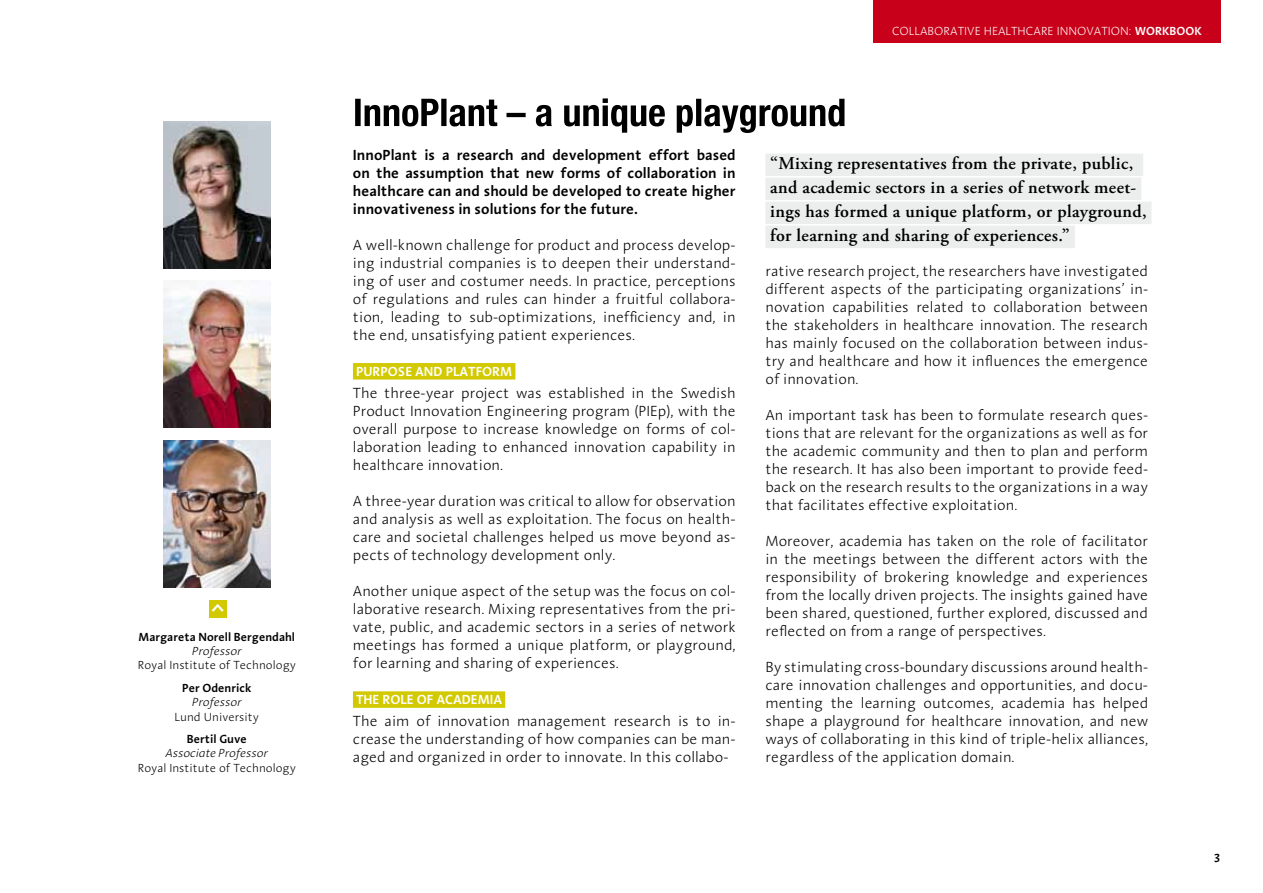
<style>
.page{position:relative;width:1263px;height:893px;background:#fff}
.page>*{position:absolute;margin:0;border:0;box-sizing:border-box;transform-origin:0 0}
.t1{font:600 19.5px "Linotype Aroma";color:#fff}
.t2{font:600 18px/24px "Adobe Garamond Pro";letter-spacing:.02em;color:#000}
.t3{font:300 15px/18px "Linotype Aroma";color:#000;text-align:justify}
.t4{font:600 15px/18px "Linotype Aroma";color:#000;text-align:justify}
.t5{font:600 13.5px "Linotype Aroma";color:#fff}
.t6{font:300 12px "Linotype Aroma";color:#000}
.t7{font:600 12px "Linotype Aroma";color:#000}
.t8{font:italic 300 12px "Linotype Aroma";color:#000}
.t9{font:300 12px "Linotype Aroma";color:#fff}
.t10{font:600 12px "Linotype Aroma";color:#fff}
.s1{font-weight:300}
</style>
<div class="page">
<div style="left:873px;top:0;width:347px;height:43px;background:#c90019"></div>
<svg style="left:355px;top:98px;width:489px;height:35px"></svg>
<div style="left:353px;top:363px;width:162px;height:17px;background:#d2c900"></div>
<div style="left:353px;top:691px;width:152px;height:17px;background:#d2c900"></div>
<div style="left:765px;top:154px;width:378px;height:22px;background:#eceded"></div>
<div style="left:765px;top:178px;width:376px;height:22px;background:#eceded"></div>
<div style="left:765px;top:202px;width:386px;height:22px;background:#eceded"></div>
<div style="left:765px;top:226px;width:310px;height:22px;background:#eceded"></div>
<div style="left:209px;top:600px;width:17px;height:17px;background:#d2c900"></div>
<img style="left:164px;top:441px;width:106px;height:146px">
<img style="left:164px;top:121px;width:106px;height:147px">
<img style="left:164px;top:282px;width:106px;height:146px">
<h1 class="t1" style="left:232px;top:603px;width:12px;rotate:90deg">&lt;</h1>
<p class="t7" style="left:139px;top:629px;width:158px">Margareta Norell Bergendahl</p>
<p class="t8" style="left:192px;top:644px;width:51px">Professor</p>
<p class="t6" style="left:138px;top:658px;width:160px">Royal Institute of Technology</p>
<p class="t7" style="left:182px;top:680px;width:71px">Per Odenrick</p>
<p class="t8" style="left:192px;top:695px;width:51px">Professor</p>
<p class="t6" style="left:175px;top:709px;width:86px">Lund University</p>
<p class="t7" style="left:187px;top:731px;width:62px">Bertil Guve</p>
<p class="t8" style="left:166px;top:746px;width:104px">Associate Professor</p>
<p class="t6" style="left:138px;top:760px;width:160px">Royal Institute of Technology</p>
<p class="t9" style="left:892px;top:24px;width:194px">COLLABORATIVE HEALTHCARE i nnovatio</p>
<p class="t10" style="left:1120px;top:23px;width:83px"><span class="s1">n:</span> WORKBOOK</p>
<p class="t4" style="left:353px;top:145px;width:384px">InnoPlant is a research and development effort based on the assumption that new forms of collaboration in healthcare can and should be developed to create higher innovativeness in solutions for the future.</p>
<p class="t3" style="left:353px;top:235px;width:384px">A well-known challenge for product and process develop&shy;ing industrial companies is to deepen their understand&shy;ing of user and costumer needs. In practice, perceptions of regulations and rules can hinder a fruitful collabora&shy;tion, leading to sub-optimizations, inefficiency and, in the end, unsatisfying patient experiences.</p>
<p class="t5" style="left:356px;top:362px;width:158px">PURPOSE AND PLATFORM</p>
<p class="t3" style="left:353px;top:384px;width:384px">The three-year project was established in the Swedish Product Innovation Engineering program (PIEp), with the overall purpose to increase knowledge on forms of col&shy;laboration leading to enhanced innovation capability in healthcare innovation.</p>
<p class="t3" style="left:353px;top:492px;width:384px">A three-year duration was critical to allow for observation and analysis as well as exploitation. The focus on health&shy;care and societal challenges helped us move beyond as&shy;pects of technology development only.</p>
<p class="t3" style="left:353px;top:582px;width:384px">Another unique aspect of the setup was the focus on col&shy;laborative research. Mixing representatives from the pri&shy;vate, public, and academic sectors in a series of network meetings has formed a unique platform, or playground, for learning and sharing of experiences.</p>
<p class="t5" style="left:356px;top:691px;width:148px">THE ROLE OF ACADEMIA</p>
<p class="t3" style="left:353px;top:712px;width:384px">The aim of innovation management research is to in&shy;crease the understanding of how companies can be man&shy;aged and organized in order to innovate. In this collabo-</p>
<p class="t2" style="left:770px;top:152px;width:378px">“Mixing representatives from the private, public, and academic sectors in a series of network meet&shy;ings has formed a unique platform, or playground, for learning and sharing of experiences.”</p>
<p class="t3" style="left:765px;top:262px;width:384px">rative research project, the researchers have investigated different aspects of the participating organizations’ in&shy;novation capabilities related to collaboration between the stakeholders in healthcare innovation. The research has mainly focused on the collaboration between indus&shy;try and healthcare and how it influences the emergence of innovation.</p>
<p class="t3" style="left:765px;top:406px;width:384px">An important task has been to formulate research ques&shy;tions that are relevant for the organizations as well as for the academic community and then to plan and perform the research. It has also been important to provide feed&shy;back on the research results to the organizations in a way that facilitates effective exploitation.</p>
<p class="t3" style="left:765px;top:532px;width:384px">Moreover, academia has taken on the role of facilitator in the meetings between the different actors with the responsibility of brokering knowledge and experiences from the locally driven projects. The insights gained have been shared, questioned, further explored, discussed and reflected on from a range of perspectives.</p>
<p class="t3" style="left:765px;top:658px;width:384px">By stimulating cross-boundary discussions around health&shy;care innovation challenges and opportunities, and docu&shy;menting the learning outcomes, academia has helped shape a playground for healthcare innovation, and new ways of collaborating in this kind of triple-helix alliances, regardless of the application domain.</p>
<p class="t7" style="left:1214px;top:848px;width:8px">3</p>
</div>
